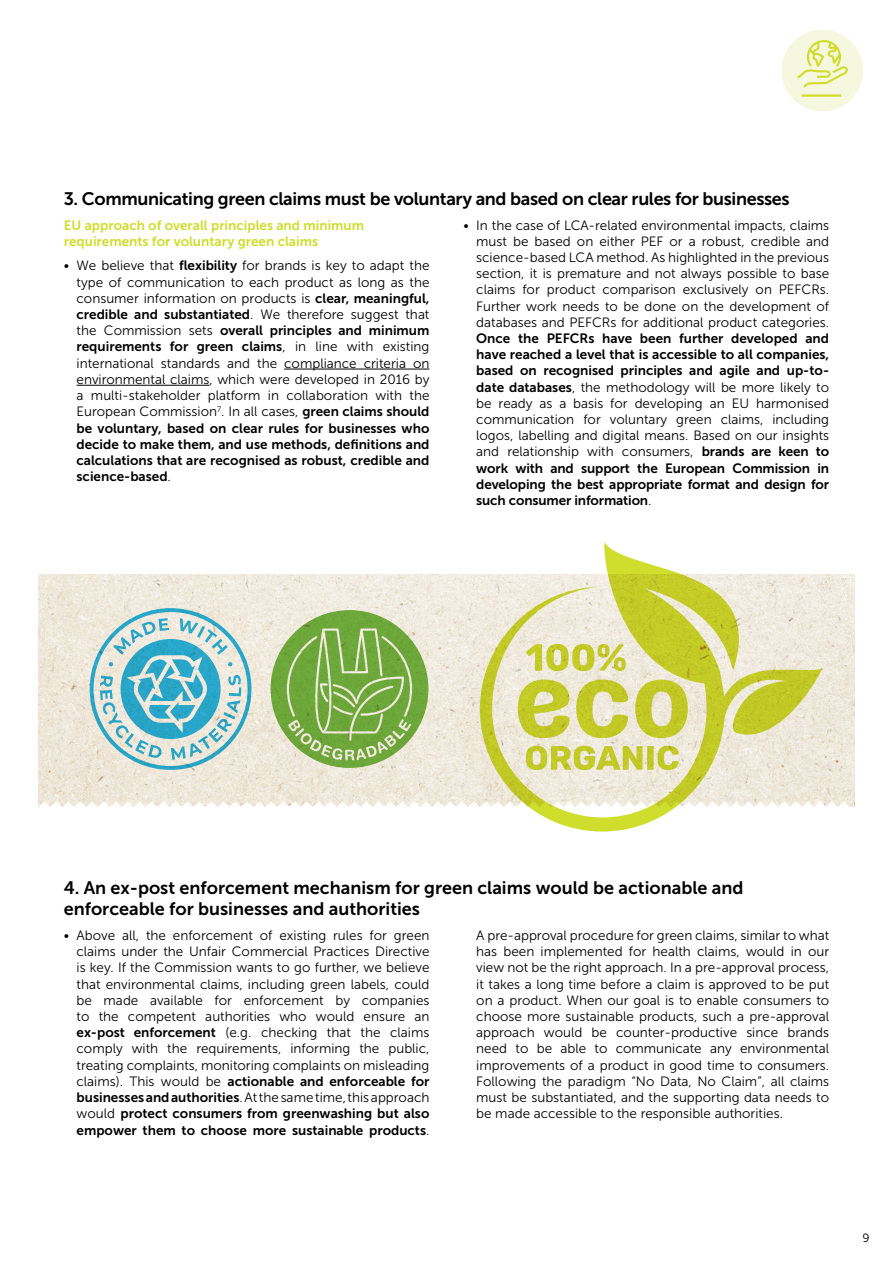
<style>
.page{position:relative;width:893px;height:1263px;background:#fff}
.page>*{position:absolute;margin:0;border:0;box-sizing:border-box;transform-origin:0 0}
.t1{font:18px/21.6px "Museo Sans 700";color:#000}
.t2{font:18px "Museo Sans 700";letter-spacing:-.02em;color:#000}
.t3{font:13.5px/16.2px "Museo Sans 300";color:#000;text-align:justify}
.t4{font:13.5px/16.2px "Museo Sans 700";color:#000;text-align:justify}
.t5{font:13.5px/16.2px "Museo Sans 700";color:#cfdd2c}
.t6{font:12px "Museo Sans 300";color:#000}
.s1{font-family:"Museo Sans 700"}
.s2{font-family:"Museo Sans 300"}
</style>
<div class="page">
<img style="left:38px;top:574px;width:817px;height:232px">
<svg style="left:38px;top:801px;width:814px;height:6px"></svg>
<hr style="left:284px;top:369px;width:145px;height:1px;background:#000">
<hr style="left:77px;top:385px;width:132px;height:1px;background:#000">
<div style="left:782px;top:30px;width:81px;height:81px;background:#f5f8df;border-radius:50%"></div>
<hr style="left:802px;top:94px;width:39px;height:3px;background:#cfdd2c">
<svg style="left:797px;top:40px;width:51px;height:48px"></svg>
<svg style="left:480px;top:587px;width:245px;height:244px"></svg>
<svg style="left:518px;top:542px;width:304px;height:228px;background:#e1e0a1"></svg>
<div style="left:90px;top:608px;width:161px;height:162px;border:4px solid #2bb6e9;border-radius:50%"></div>
<svg style="left:100px;top:618px;width:141px;height:142px;background:#9bcbd2"></svg>
<div style="left:271px;top:610px;width:157px;height:158px;background:#6da73a;border-radius:50%"></div>
<svg style="left:287px;top:628px;width:125px;height:133px"></svg>
<h1 class="t2" style="left:64px;top:189px;width:727px">3. Communicating green claims must be voluntary and based on clear rules for businesses</h1>
<p class="t5" style="left:64px;top:217px;width:302px">EU approach of overall principles and minimum requirements for voluntary green claims</p>
<p class="t3" style="left:77px;top:258px;width:354px;text-indent:-13px">• We believe that <span class="s1">flexibility</span> for brands is key to adapt the type of communication to each product as long as the consumer information on products is <span class="s1">clear, meaningful,</span></p>
<p class="t4" style="left:77px;top:306px;width:354px">credible and substantiated<span class="s2">. We therefore suggest that the Commission sets</span> overall principles and minimum requirements for green claims<span class="s2">, in line with existing</span></p>
<p class="t3" style="left:77px;top:355px;width:354px">international standards and the compliance criteria on environmental claims, which were developed in 2016 by a multi-stakeholder platform in collaboration with the European Commission<sup>7</sup>. In all cases, <span class="s1">green claims should</span></p>
<p class="t4" style="left:77px;top:420px;width:354px">be voluntary, based on clear rules for businesses who decide to make them, and use methods, definitions and calculations that are recognised as robust, credible and science-based<span class="s2">.</span></p>
<p class="t3" style="left:476px;top:217px;width:354px;text-indent:-13px">• In the case of LCA-related environmental impacts, claims must be based on either PEF or a robust, credible and science-based LCA method. As highlighted in the previous section, it is premature and not always possible to base claims for product comparison exclusively on PEFCRs.<br>Further work needs to be done on the development of databases and PEFCRs for additional product categories.</p>
<p class="t4" style="left:476px;top:330px;width:354px">Once the PEFCRs have been further developed and have reached a level that is accessible to all companies, based on recognised principles and agile and up-to-</p>
<p class="t3" style="left:476px;top:379px;width:354px"><span class="s1">date databases</span>, the methodology will be more likely to be ready as a basis for developing an EU harmonised communication for voluntary green claims, including logos, labelling and digital means. Based on our insights and relationship with consumers, <span class="s1">brands are keen to</span></p>
<p class="t4" style="left:476px;top:460px;width:354px">work with and support the European Commission in developing the best appropriate format and design for such consumer information<span class="s2">.</span></p>
<h1 class="t1" style="left:64px;top:877px;width:681px">4. An ex-post enforcement mechanism for green claims would be actionable and enforceable for businesses and authorities</h1>
<p class="t3" style="left:77px;top:927px;width:354px;text-indent:-13px">• Above all, the enforcement of existing rules for green claims under the Unfair Commercial Practices Directive is key. If the Commission wants to go further, we believe that environmental claims, including green labels, could be made available for enforcement by companies to the competent authorities who would ensure an <span class="s1">ex-post enforcement</span> (e.g. checking that the claims comply with the requirements, informing the public, treating complaints, monitoring complaints on misleading</p>
<p class="t4" style="left:77px;top:1073px;width:354px"><span class="s2">claims). This would be</span> actionable and enforceable for</p>
<p class="t3" style="left:77px;top:1089px;width:354px"><span class="s1">businesses and authorities</span>. At the same time, this approach</p>
<p class="t4" style="left:77px;top:1105px;width:354px"><span class="s2">would</span> protect consumers from greenwashing but also empower them to choose more sustainable products<span class="s2">.</span></p>
<p class="t3" style="left:476px;top:927px;width:354px">A pre-approval procedure for green claims, similar to what has been implemented for health claims, would in our view not be the right approach. In a pre-approval process, it takes a long time before a claim is approved to be put on a product. When our goal is to enable consumers to choose more sustainable products, such a pre-approval approach would be counter-productive since brands need to be able to communicate any environmental improvements of a product in good time to consumers.<br>Following the paradigm “No Data, No Claim”, all claims must be substantiated, and the supporting data needs to be made accessible to the responsible authorities.</p>
<p class="t6" style="left:862px;top:1231px;width:9px">9</p>
</div>
